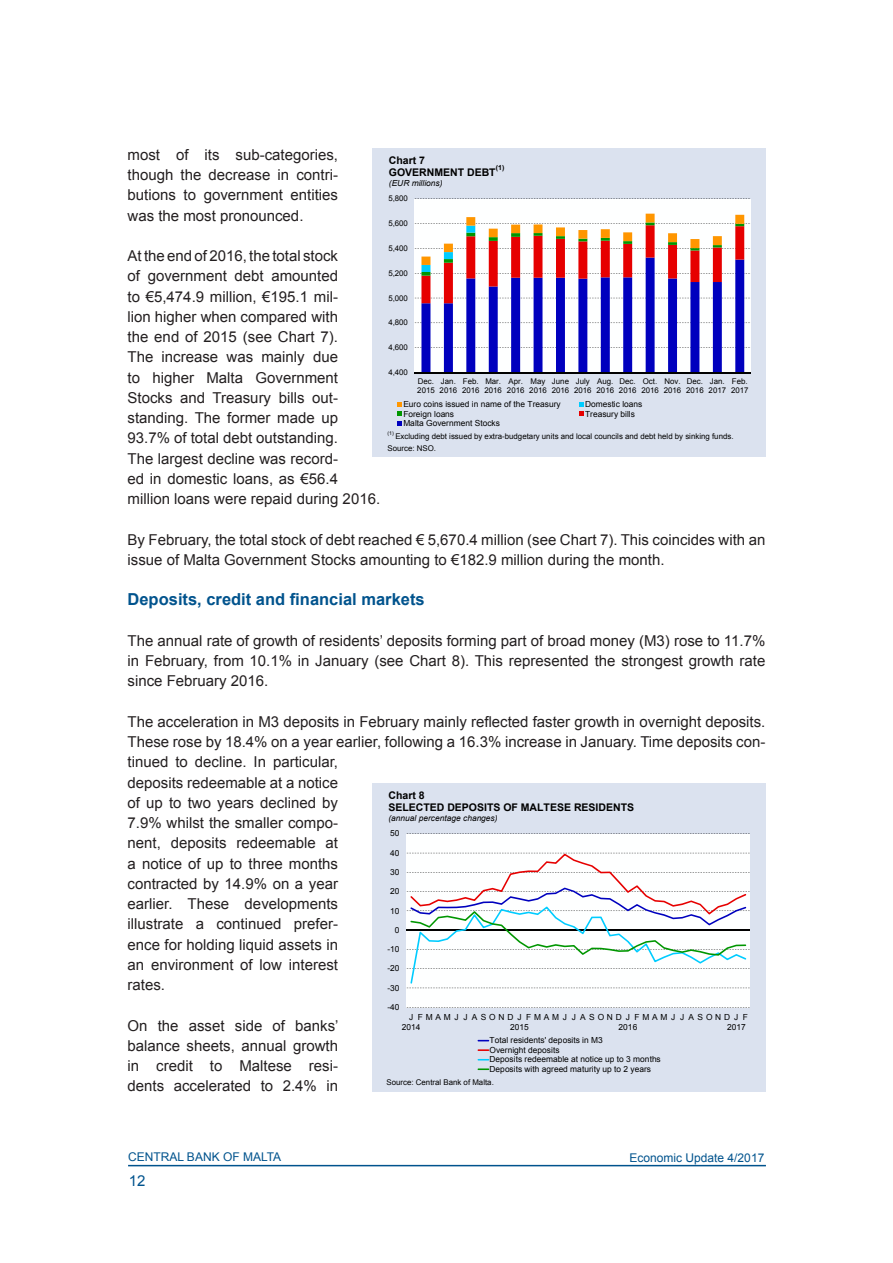
<style>
.page{position:relative;width:893px;height:1263px;background:#fff}
.page>*{position:absolute;margin:0;border:0;box-sizing:border-box;transform-origin:0 0}
.QR_Subhead_Level_1{font:700 16.5px "Arial";color:#00538d}
.QR_Normal_Text{font:15px/20.2px "Arial";color:#231f20;text-align:justify}
.t1{font:15px "Arial";color:#00538d}
.t2{font:12px "Arial";color:#00538d}
.t3{font:700 10.5px/12.1px "Arial";color:#000}
.t4{font:8.4px/9.6px "Arial";color:#000;text-align:center}
.t5{font:8.4px/9.6px "Arial";letter-spacing:.34em;color:#000}
.t6{font:italic 8.4px "Arial";color:#000}
.t7{font:7.8px/9px "Arial";letter-spacing:.005em;color:#000}
.t8{font:700 7.05px "Arial";color:#000}
.t9{font:5.25px "Arial";color:#000}
</style>
<div class="page">
<hr style="left:128px;top:1165px;width:638px;height:1px;background:#00538d">
<div style="left:372px;top:149px;width:393px;height:308px;background:#dbe2ef"></div>
<div style="left:415px;top:199px;width:336px;height:149px;background:#feffff"></div>
<svg style="left:421px;top:214px;width:323px;height:158px;background:#baa4cd"></svg>
<hr style="left:415px;top:372px;width:336px;height:1px;background:#000">
<svg style="left:397px;top:402px;width:4px;height:4px"></svg>
<svg style="left:579px;top:402px;width:4px;height:4px"></svg>
<svg style="left:579px;top:412px;width:4px;height:4px"></svg>
<svg style="left:397px;top:412px;width:4px;height:13px"></svg>
<div style="left:372px;top:783px;width:393px;height:309px;background:#dbe2ef"></div>
<svg style="left:407px;top:833px;width:343px;height:174px;background:#f9fafa"></svg>
<hr style="left:407px;top:929px;width:343px;height:1px;background:#000">
<svg style="left:410px;top:854px;width:336px;height:130px;background:#eceff0"></svg>
<svg style="left:478px;top:1049px;width:11px;height:2px"></svg>
<svg style="left:478px;top:1068px;width:11px;height:2px"></svg>
<p class="QR_Normal_Text" style="left:128px;top:145px;width:212px">most of its sub-categories, though the decrease in contri&shy;butions to government entities was the most pronounced.</p>
<p class="QR_Normal_Text" style="left:128px;top:246px;width:254px;text-align:left">At the end of 2016, the total stock<br>of government debt amounted<br>to €5,474.9 million, €195.1 mil-<br>lion higher when compared with<br>the end of 2015 (see Chart 7).<br>The increase was mainly due<br>to higher Malta Government<br>Stocks and Treasury bills out&shy;standing. The former made up<br>93.7% of total debt outstanding.<br>The largest decline was record-<br>ed in domestic loans, as €56.4 million loans were repaid during 2016.</p>
<p class="QR_Normal_Text" style="left:128px;top:529px;width:639px">By February, the total stock of debt reached € 5,670.4 million (see Chart 7). This coincides with an issue of Malta Government Stocks amounting to €182.9 million during the month.</p>
<p class="QR_Subhead_Level_1" style="left:128px;top:588px;width:299px">Deposits, credit and financial markets</p>
<p class="QR_Normal_Text" style="left:128px;top:631px;width:639px">The annual rate of growth of residents’ deposits forming part of broad money (M3) rose to 11.7% in February, from 10.1% in January (see Chart 8). This represented the strongest growth rate since February 2016.</p>
<p class="QR_Normal_Text" style="left:128px;top:712px;width:639px;text-align:left">The acceleration in M3 deposits in February mainly reflected faster growth in overnight deposits.<br>These rose by 18.4% on a year earlier, following a 16.3% increase in January. Time deposits con&shy;tinued to decline. In particular,<br>deposits redeemable at a notice<br>of up to two years declined by<br>7.9% whilst the smaller compo-<br>nent, deposits redeemable at<br>a notice of up to three months<br>contracted by 14.9% on a year<br>earlier. These developments<br>illustrate a continued prefer-<br>ence for holding liquid assets in<br>an environment of low interest<br>rates.</p>
<p class="QR_Normal_Text" style="left:128px;top:1015px;width:213px">On the asset side of banks’ balance sheets, annual growth in credit to Maltese resi&shy;dents accelerated to 2.4% in</p>
<p class="t3" style="left:389px;top:155px;width:108px">Chart 7<br>GOVERNMENT DEBT</p>
<p class="t8" style="left:496px;top:163px;width:10px">(1)</p>
<p class="t6" style="left:389px;top:178px;width:55px">(EUR millions)</p>
<p class="t7" style="left:388px;top:194px;width:21px">5,800</p>
<p class="t7" style="left:388px;top:219px;width:21px">5,600</p>
<p class="t7" style="left:388px;top:244px;width:21px">5,400</p>
<p class="t7" style="left:388px;top:269px;width:21px">5,200</p>
<p class="t7" style="left:388px;top:293px;width:21px">5,000</p>
<p class="t7" style="left:388px;top:318px;width:21px">4,800</p>
<p class="t7" style="left:388px;top:343px;width:21px">4,600</p>
<p class="t7" style="left:388px;top:368px;width:21px">4,400</p>
<p class="t7" style="left:417px;top:377px;width:19px">Dec.<br>2015</p>
<p class="t7" style="left:440px;top:377px;width:19px">Jan.<br>2016</p>
<p class="t7" style="left:462px;top:377px;width:19px">Feb.<br>2016</p>
<p class="t7" style="left:484px;top:377px;width:19px">Mar.<br>2016</p>
<p class="t7" style="left:507px;top:377px;width:19px">Apr.<br>2016</p>
<p class="t7" style="left:529px;top:377px;width:19px">May<br>2016</p>
<p class="t7" style="left:552px;top:377px;width:19px">June<br>2016</p>
<p class="t7" style="left:574px;top:377px;width:19px">July<br>2016</p>
<p class="t7" style="left:597px;top:377px;width:19px">Aug.<br>2016</p>
<p class="t7" style="left:619px;top:377px;width:19px">Dec.<br>2016</p>
<p class="t7" style="left:641px;top:377px;width:19px">Oct.<br>2016</p>
<p class="t7" style="left:664px;top:377px;width:19px">Nov.<br>2016</p>
<p class="t7" style="left:686px;top:377px;width:19px">Dec.<br>2016</p>
<p class="t7" style="left:709px;top:377px;width:19px">Jan.<br>2017</p>
<p class="t7" style="left:731px;top:377px;width:19px">Feb.<br>2017</p>
<p class="t4" style="left:403px;top:399px;width:159px">Euro coins issued in name of the Treasury</p>
<p class="t4" style="left:585px;top:399px;width:59px">Domestic loans</p>
<p class="t4" style="left:403px;top:409px;width:52px">Foreign loans</p>
<p class="t4" style="left:585px;top:409px;width:51px">Treasury bills</p>
<p class="t4" style="left:403px;top:418px;width:98px">Malta Government Stocks</p>
<p class="t9" style="left:387px;top:429px;width:8px">(1)</p>
<p class="t7" style="left:387px;top:430px;width:348px;line-height:12.1px;text-indent:8px">Excluding debt issued by extra-budgetary units and local councils and debt held by sinking funds.<br>Source: NSO.</p>
<p class="t3" style="left:388px;top:789px;width:247px">Chart 8<br>SELECTED DEPOSITS OF MALTESE RESIDENTS</p>
<p class="t6" style="left:388px;top:812px;width:111px">(annual percentage changes)</p>
<p class="t4" style="left:390px;top:829px;width:11px">50</p>
<p class="t4" style="left:390px;top:848px;width:11px">40</p>
<p class="t4" style="left:390px;top:867px;width:11px">30</p>
<p class="t4" style="left:390px;top:887px;width:11px">20</p>
<p class="t4" style="left:390px;top:906px;width:11px">10</p>
<p class="t4" style="left:395px;top:925px;width:6px">0</p>
<p class="t4" style="left:387px;top:944px;width:14px">-10</p>
<p class="t4" style="left:387px;top:964px;width:14px">-20</p>
<p class="t4" style="left:387px;top:983px;width:14px">-30</p>
<p class="t4" style="left:387px;top:1002px;width:14px">-40</p>
<p class="t4" style="left:402px;top:1012px;width:20px">J<br>2014</p>
<p class="t5" style="left:510px;top:1012px;width:20px;text-indent:-93px">FMAMJ J ASONDJ<br>2015</p>
<p class="t5" style="left:619px;top:1012px;width:20px;text-indent:-93px">FMAMJ J ASONDJ<br>2016</p>
<p class="t5" style="left:727px;top:1012px;width:20px;text-indent:-93px">FMAMJ J ASONDJ<br>2017</p>
<p class="t4" style="left:743px;top:1012px;width:7px">F</p>
<p class="t4" style="left:490px;top:1036px;width:173px;text-align:left">Total residents' deposits in M3<br>Overnight deposits<br>Deposits redeemable at notice up to 3 months Deposits with agreed maturity up to 2 years</p>
<p class="t7" style="left:387px;top:1078px;width:109px">Source: Central Bank of Malta.</p>
<p class="t2" style="left:128px;top:1149px;width:155px">CENTRAL BANK OF MALTA</p>
<p class="t2" style="left:630px;top:1150px;width:136px">Economic Update 4/2017</p>
<p class="t1" style="left:129px;top:1171px;width:18px">12</p>
</div>
